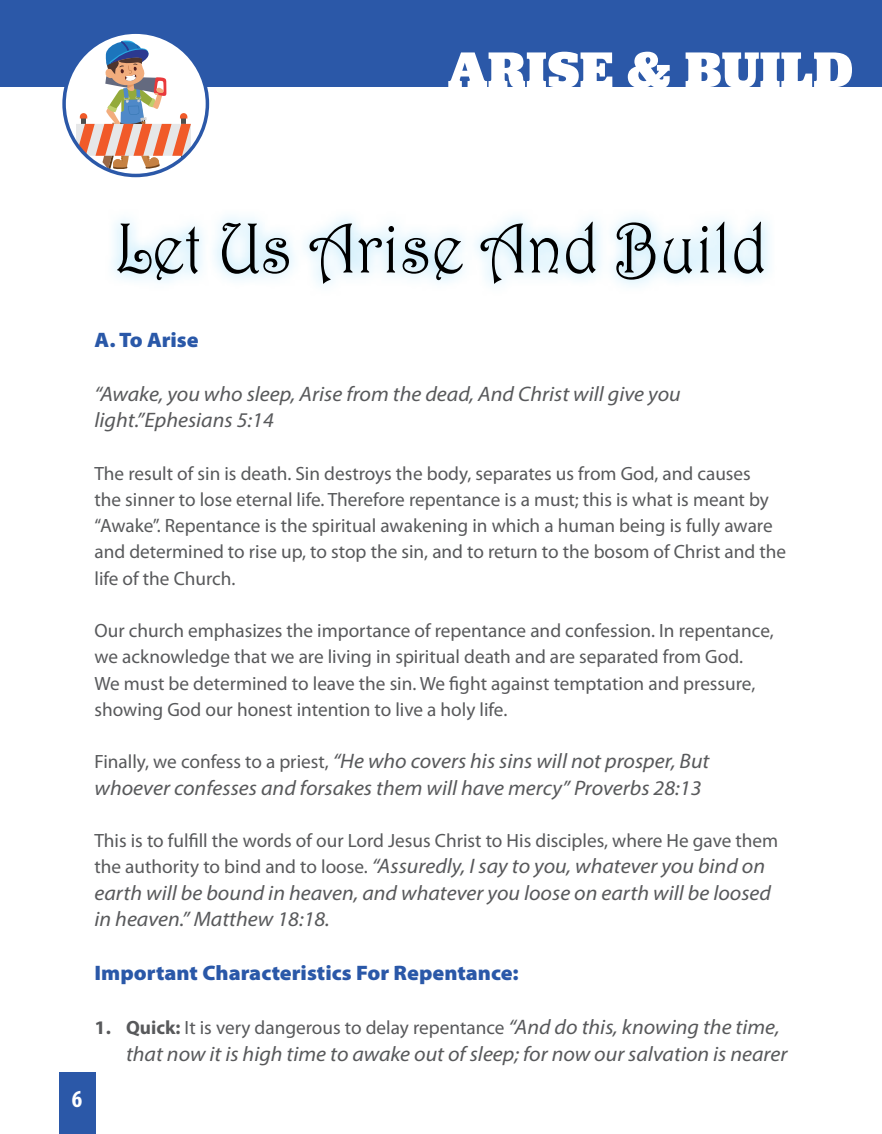
<style>
.page{position:relative;width:882px;height:1134px;background:#fff}
.page>*{position:absolute;margin:0;border:0;box-sizing:border-box;transform-origin:0 0}
.t1{font:71.75px "Harrington";color:#000;scale:.9 1}
.t2{font:900 52.5px "Jubilat";letter-spacing:.01em;color:#fff}
.t3{font:700 condensed 24.5px "Myriad Pro";color:#fff}
.t4{font:italic 21px/26.2px "Myriad Pro";color:#58595b;scale:1.05 1}
.t5{font:900 21px "Myriad Pro";color:#2a58a8;scale:1.05 1}
.t6{font:19.25px/26.2px "Myriad Pro";color:#58595b}
.s1{font-style:normal;font-size:19.25px}
.s2{font-weight:700}
.s3{font-style:italic;font-size:21px}
</style>
<div class="page">
<svg style="left:112px;top:216px;width:658px;height:70px"></svg>
<div style="left:0;top:0;width:882px;height:87px;background:#2b58a8"></div>
<div style="left:64px;top:32px;width:143px;height:143px;background:#fff;border-radius:50%"></div>
<svg style="left:76px;top:35px;width:115px;height:140px"></svg>
<div style="left:62px;top:30px;width:147px;height:147px;border:4px solid #2b58a8;border-radius:50%"></div>
<div style="left:59px;top:1072px;width:37px;height:62px;background:#2b58a8"></div>
<h2 class="t2" style="left:448px;top:35px;width:407px">ARISE &amp; BUILD</h2>
<h1 class="t1" style="left:115px;top:205px;width:726px">Let Us Arise And Build</h1>
<p class="t3" style="left:72px;top:1083px;width:12px">6</p>
<p class="t5" style="left:94px;top:325px;width:101px">A. To Arise</p>
<p class="t4" style="left:94px;top:380px;width:560px">“Awake, you who sleep, Arise from the dead, And Christ will give you light.”Ephesians 5:14</p>
<p class="t6" style="left:94px;top:460px;width:693px">The result of sin is death. Sin destroys the body, separates us from God, and causes<br>the sinner to lose eternal life. Therefore repentance is a must; this is what is meant by “Awake”. Repentance is the spiritual awakening in which a human being is fully aware and determined to rise up, to stop the sin, and to return to the bosom of Christ and the life of the Church.</p>
<p class="t6" style="left:94px;top:617px;width:681px">Our church emphasizes the importance of repentance and confession. In repentance, we acknowledge that we are living in spiritual death and are separated from God.<br>We must be determined to leave the sin. We fight against temptation and pressure, showing God our honest intention to live a holy life.</p>
<p class="t4" style="left:94px;top:748px;width:587px"><span class="s1">Finally, we confess to a priest,</span> “He who covers his sins will not prosper, But whoever confesses and forsakes them will have mercy” Proverbs 28:13</p>
<p class="t6" style="left:94px;top:827px;width:685px">This is to fulfill the words of our Lord Jesus Christ to His disciples, where He gave them</p>
<p class="t4" style="left:94px;top:853px;width:646px"><span class="s1">the authority to bind and to loose.</span> “Assuredly, I say to you, whatever you bind on earth will be bound in heaven, and whatever you loose on earth will be loosed in heaven.” Matthew 18:18.</p>
<p class="t5" style="left:94px;top:959px;width:406px">Important Characteristics For Repentance:</p>
<p class="t6" style="left:94px;top:1014px;width:687px"><span class="s2">1. Quick:</span> It is very dangerous to delay repentance <span class="s3">“And do this, knowing the time,</span></p>
<p class="t4" style="left:126px;top:1040px;width:631px">that now it is high time to awake out of sleep; for now our salvation is nearer</p>
</div>
